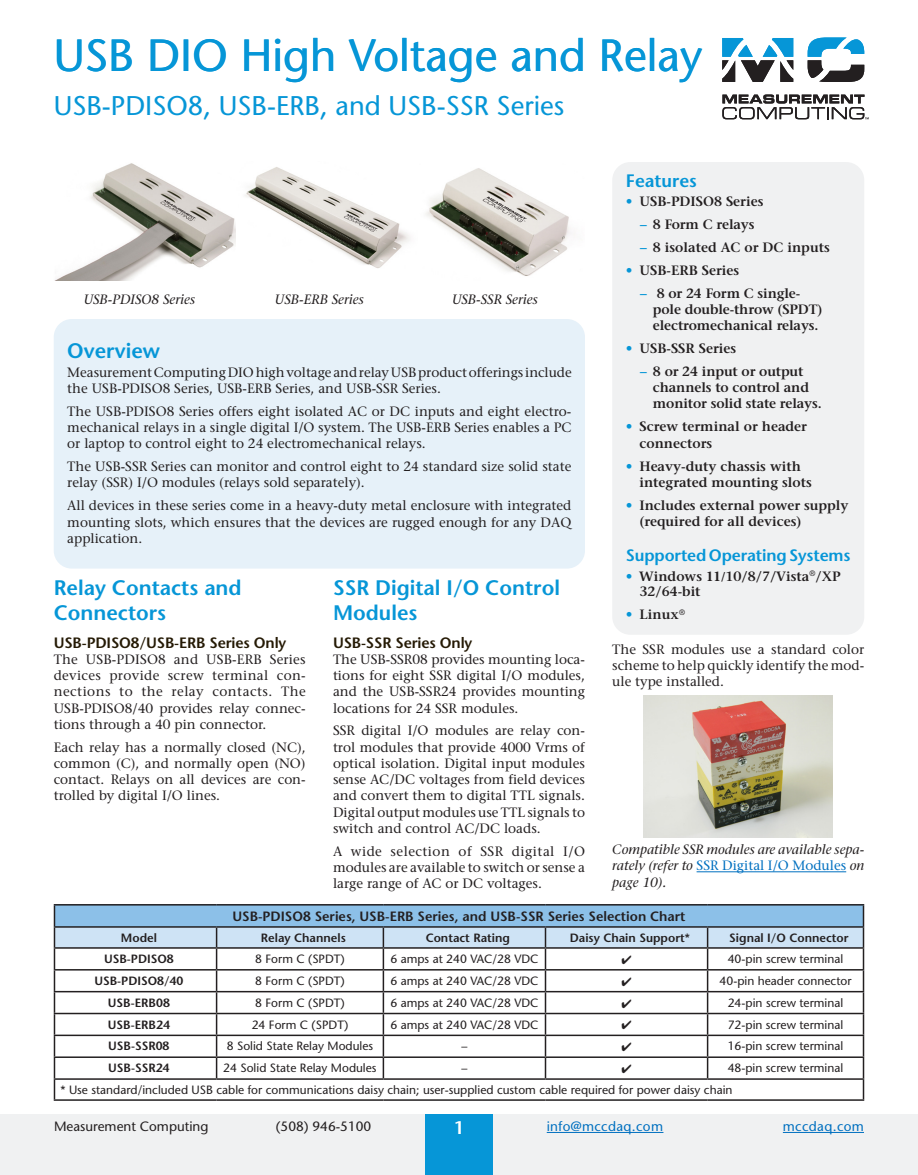
<style>
.page{position:relative;width:918px;height:1175px;background:#fff}
.page>*{position:absolute;margin:0;border:0;box-sizing:border-box;transform-origin:0 0}
.t1{font:45px "Stone Sans";color:#0696d7}
.t2{font:27px "Stone Sans";color:#0696d7}
.t3{font:600 21px/25.2px "Stone Sans";color:#0696d7}
.t4{font:600 18px "Stone Sans";color:#0696d7}
.t5{font:600 18px "Stone Sans";color:#fff}
.t6{font:600 16.5px "Stone Sans";letter-spacing:-.01em;color:#0696d7}
.t7{font:600 15px "Stone Sans";letter-spacing:-.01em;color:#251a05}
.t8{font:13.5px/16.2px "Stone Serif";color:#231f20;text-align:justify}
.t9{font:600 13.5px/16.2px "Stone Serif";color:#231f20}
.t10{font:italic 13.5px/16.2px "Stone Serif";color:#231f20;text-align:justify}
.t11{font:600 13.5px "Stone Sans";color:#231f20}
.t12{font:13.5px "Stone Sans";color:#231f20}
.t13{font:13.5px "Stone Sans";letter-spacing:.025em;color:#0070c0}
.t14{font:12px/21.9px "Stone Sans";color:#231f20}
.t15{font:600 12px "Stone Sans";color:#231f20}
.s1{color:#0696d7}
.s2{font-family:"Minion Pro";font-weight:700;font-size:15px}
.s3{font-family:"Minion Pro";font-weight:700}
.s4{font-style:normal;color:#0070c0}
</style>
<div class="page">
<div style="left:0;top:1114px;width:918px;height:60px;background:#f0f1f2"></div>
<div style="left:425px;top:1114px;width:68px;height:60px;background:#0696d7"></div>
<hr style="left:547px;top:1132px;width:116px;height:1px;background:#0070c0">
<hr style="left:783px;top:1132px;width:81px;height:1px;background:#0070c0">
<svg style="left:722px;top:94px;width:147px;height:25px"></svg>
<svg style="left:722px;top:38px;width:71px;height:44px"></svg>
<svg style="left:808px;top:38px;width:56px;height:44px"></svg>
<img style="left:56px;top:163px;width:180px;height:117px">
<div style="left:612px;top:162px;width:252px;height:472px;background:#f0f1f2;border-radius:18px"></div>
<hr style="left:697px;top:871px;width:149px;height:1px;background:#0070c0">
<img style="left:644px;top:696px;width:189px;height:141px">
<div style="left:54px;top:319px;width:531px;height:249px;background:#e6f1f9;border-radius:18px"></div>
<img style="left:245px;top:167px;width:165px;height:101px">
<img style="left:426px;top:168px;width:145px;height:108px">
<hr style="left:54px;top:904px;width:163px;height:1px;background:#231f20">
<hr style="left:217px;top:904px;width:166px;height:1px;background:#231f20">
<hr style="left:383px;top:904px;width:163px;height:1px;background:#231f20">
<hr style="left:546px;top:904px;width:162px;height:1px;background:#231f20">
<hr style="left:708px;top:904px;width:156px;height:1px;background:#231f20">
<hr style="left:54px;top:1099px;width:163px;height:1px;background:#231f20">
<hr style="left:217px;top:1099px;width:166px;height:1px;background:#231f20">
<hr style="left:383px;top:1099px;width:163px;height:1px;background:#231f20">
<hr style="left:546px;top:1099px;width:162px;height:1px;background:#231f20">
<hr style="left:708px;top:1099px;width:156px;height:1px;background:#231f20">
<svg style="left:54px;top:905px;width:810px;height:194px"></svg>
<h1 class="t1" style="left:54px;top:29px;width:650px">USB DIO High Voltage and Relay</h1>
<h2 class="t2" style="left:54px;top:89px;width:512px">USB-PDISO8, USB-ERB, and USB-SSR Series</h2>
<p class="t10" style="left:84px;top:291px;width:113px">USB-PDISO8 Series</p>
<p class="t10" style="left:275px;top:291px;width:91px">USB-ERB Series</p>
<p class="t10" style="left:452px;top:291px;width:87px">USB-SSR Series</p>
<h3 class="t3" style="left:67px;top:337px;width:94px">Overview</h3>
<p class="t8" style="left:67px;top:364px;width:506px">Measurement Computing DIO high voltage and relay USB product offerings include the USB-PDISO8 Series, USB-ERB Series, and USB-SSR Series.</p>
<p class="t8" style="left:67px;top:403px;width:506px">The USB-PDISO8 Series offers eight isolated AC or DC inputs and eight electro&shy;mechanical relays in a single digital I/O system. The USB-ERB Series enables a PC or laptop to control eight to 24 electromechanical relays.</p>
<p class="t8" style="left:67px;top:458px;width:506px">The USB-SSR Series can monitor and control eight to 24 standard size solid state relay (SSR) I/O modules (relays sold separately).</p>
<p class="t8" style="left:67px;top:497px;width:506px">All devices in these series come in a heavy-duty metal enclosure with integrated mounting slots, which ensures that the devices are rugged enough for any DAQ application.</p>
<h3 class="t3" style="left:54px;top:575px;width:189px">Relay Contacts and<br>Connectors</h3>
<p class="t7" style="left:54px;top:633px;width:234px">USB-PDISO8/USB-ERB Series Only</p>
<p class="t8" style="left:54px;top:651px;width:254px">The USB-PDISO8 and USB-ERB Series devices provide screw terminal con&shy;nections to the relay contacts. The USB-PDISO8/40 provides relay connec&shy;tions through a 40 pin connector.</p>
<p class="t8" style="left:54px;top:738px;width:253px">Each relay has a normally closed (NC), common (C), and normally open (NO) contact. Relays on all devices are con&shy;trolled by digital I/O lines.</p>
<h3 class="t3" style="left:333px;top:575px;width:229px">SSR Digital I/O Control<br>Modules</h3>
<p class="t7" style="left:333px;top:633px;width:141px">USB-SSR Series Only</p>
<p class="t8" style="left:333px;top:651px;width:254px">The USB-SSR08 provides mounting loca&shy;tions for eight SSR digital I/O modules, and the USB-SSR24 provides mounting locations for 24 SSR modules.</p>
<p class="t8" style="left:333px;top:722px;width:254px">SSR digital I/O modules are relay con&shy;trol modules that provide 4000 Vrms of optical isolation. Digital input modules sense AC/DC voltages from field devices and convert them to digital TTL signals.<br>Digital output modules use TTL signals to switch and control AC/DC loads.</p>
<p class="t8" style="left:333px;top:842px;width:254px">A wide selection of SSR digital I/O modules are available to switch or sense a large range of AC or DC voltages.</p>
<h3 class="t4" style="left:626px;top:169px;width:73px">Features</h3>
<p class="t9" style="left:639px;top:189px;width:192px;line-height:23px;text-indent:-14px"><span class="s1">•</span> USB-PDISO8 Series<br><span class="s1">−</span> 8 Form C relays<br><span class="s1">−</span> 8 isolated AC or DC inputs</p>
<p class="t9" style="left:639px;top:258px;width:162px;line-height:23px;text-indent:-14px"><span class="s1">•</span> USB-ERB Series<br><span class="s1">−</span> 8 or 24 Form C single-</p>
<p class="t9" style="left:653px;top:301px;width:171px">pole double-throw (SPDT) electromechanical relays.</p>
<p class="t9" style="left:639px;top:337px;width:166px;line-height:23px;text-indent:-14px"><span class="s1">•</span> USB-SSR Series<br><span class="s1">−</span> 8 or 24 input or output</p>
<p class="t9" style="left:653px;top:379px;width:170px">channels to control and monitor solid state relays.</p>
<p class="t9" style="left:639px;top:418px;width:169px;text-indent:-14px"><span class="s1">•</span> Screw terminal or header connectors</p>
<p class="t9" style="left:639px;top:457px;width:174px;text-indent:-14px"><span class="s1">•</span> Heavy-duty chassis with integrated mounting slots</p>
<p class="t9" style="left:639px;top:497px;width:211px;text-indent:-14px"><span class="s1">•</span> Includes external power supply (required for all devices)</p>
<p class="t6" style="left:626px;top:545px;width:226px">Supported Operating Systems</p>
<p class="t9" style="left:639px;top:568px;width:203px;line-height:15.3px;text-indent:-14px"><span class="s1">•</span> Windows <span class="s2">11</span><span class="s3">/</span>10/8/7/Vista<sup>®</sup>/XP<br>32/64‑bit</p>
<p class="t9" style="left:626px;top:606px;width:61px"><span class="s1">•</span> Linux<sup>®</sup></p>
<p class="t8" style="left:612px;top:641px;width:254px">The SSR modules use a standard color scheme to help quickly identify the mod&shy;ule type installed.</p>
<p class="t10" style="left:612px;top:841px;width:254px">Compatible SSR modules are available sepa&shy;rately (refer to <span class="s4">SSR Digital I/O Modules</span> on page 10).</p>
<p class="t11" style="left:232px;top:907px;width:455px">USB-PDISO8 Series, USB-ERB Series, and USB-SSR Series Selection Chart</p>
<p class="t15" style="left:121px;top:930px;width:38px">Model</p>
<p class="t15" style="left:261px;top:930px;width:86px">Relay Channels</p>
<p class="t15" style="left:426px;top:930px;width:86px">Contact Rating</p>
<p class="t15" style="left:570px;top:930px;width:122px">Daisy Chain Support*</p>
<p class="t15" style="left:729px;top:930px;width:121px">Signal I/O Connector</p>
<p class="t15" style="left:104px;top:951px;width:71px">USB-PDISO8</p>
<p class="t14" style="left:255px;top:947px;width:91px">8 Form C (SPDT)</p>
<p class="t14" style="left:390px;top:947px;width:150px">6 amps at 240 VAC/28 VDC</p>
<p class="t14" style="left:728px;top:947px;width:117px">40-pin screw terminal</p>
<p class="t15" style="left:94px;top:973px;width:91px">USB-PDISO8/40</p>
<p class="t14" style="left:255px;top:969px;width:91px">8 Form C (SPDT)</p>
<p class="t14" style="left:390px;top:969px;width:150px">6 amps at 240 VAC/28 VDC</p>
<p class="t14" style="left:720px;top:969px;width:133px">40-pin header connector</p>
<p class="t15" style="left:108px;top:995px;width:63px">USB-ERB08</p>
<p class="t14" style="left:255px;top:991px;width:91px">8 Form C (SPDT)</p>
<p class="t14" style="left:390px;top:991px;width:150px">6 amps at 240 VAC/28 VDC</p>
<p class="t14" style="left:728px;top:991px;width:117px">24-pin screw terminal</p>
<p class="t15" style="left:108px;top:1016px;width:63px">USB-ERB24</p>
<p class="t14" style="left:252px;top:1013px;width:98px">24 Form C (SPDT)</p>
<p class="t14" style="left:390px;top:1013px;width:150px">6 amps at 240 VAC/28 VDC</p>
<p class="t14" style="left:728px;top:1013px;width:117px">72-pin screw terminal</p>
<p class="t15" style="left:108px;top:1038px;width:63px">USB-SSR08</p>
<p class="t14" style="left:227px;top:1035px;width:148px">8 Solid State Relay Modules</p>
<p class="t14" style="left:461px;top:1035px;width:7px">–</p>
<p class="t14" style="left:728px;top:1035px;width:117px">16-pin screw terminal</p>
<p class="t15" style="left:108px;top:1060px;width:63px">USB-SSR24</p>
<p class="t14" style="left:223px;top:1057px;width:155px">24 Solid State Relay Modules</p>
<p class="t14" style="left:461px;top:1057px;width:7px">–</p>
<p class="t14" style="left:60px;top:1057px;width:784px;text-indent:667px">48-pin screw terminal * Use standard/included USB cable for communications daisy chain; user-supplied custom cable required for power daisy chain</p>
<p class="t12" style="left:54px;top:1118px;width:156px">Measurement Computing</p>
<p class="t12" style="left:276px;top:1118px;width:97px">(508) 946-5100</p>
<h3 class="t5" style="left:454px;top:1117px;width:12px">1</h3>
<p class="t13" style="left:547px;top:1118px;width:118px">info@mccdaq.com</p>
<p class="t13" style="left:783px;top:1118px;width:83px">mccdaq.com</p>
</div>
